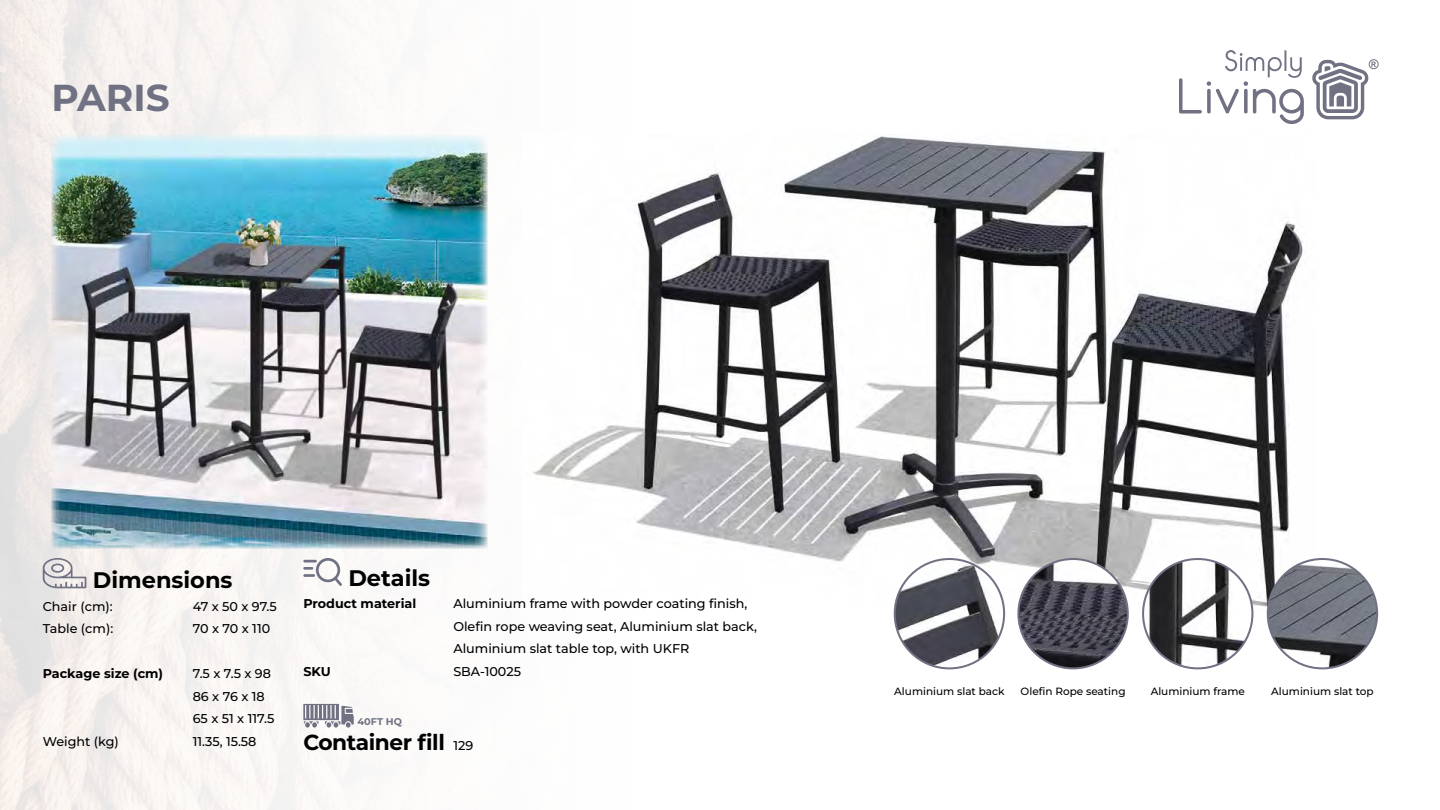
<style>
.page{position:relative;width:1440px;height:810px;background:#fff}
.page>*{position:absolute;margin:0;border:0;box-sizing:border-box;transform-origin:0 0}
.t1{font:700 37.5px "Montserrat";color:#707182}
.t2{font:700 22.5px "Montserrat";color:#000}
.t3{font:700 21.75px "Montserrat";letter-spacing:-.02em;color:#000}
.t4{font:500 12.75px/22.5px "Montserrat";color:#000}
.t5{font:700 12.75px "Montserrat";color:#000}
.t6{font:500 10.5px "Montserrat";color:#000}
.t7{font:700 9.75px "Montserrat";color:#707182}
.s1{font-weight:500;font-size:12.75px}
</style>
<div class="page">
<svg style="left:1179px;top:50px;width:125px;height:74px"></svg>
<svg style="left:1312px;top:59px;width:67px;height:60px"></svg>
<img style="left:526px;top:134px;width:789px;height:473px">
<svg style="left:43px;top:558px;width:43px;height:30px"></svg>
<svg style="left:303px;top:557px;width:39px;height:29px"></svg>
<svg style="left:303px;top:704px;width:51px;height:24px"></svg>
<img style="left:1268px;top:559px;width:109px;height:109px;border-radius:55px">
<div style="left:1267px;top:558px;width:111px;height:111px;border:2px solid #707182;border-radius:50%"></div>
<svg style="left:1135px;top:551px;width:123px;height:119px"></svg>
<img style="left:1018px;top:559px;width:110px;height:109px;border-radius:55px">
<div style="left:1017px;top:558px;width:112px;height:111px;border:2px solid #707182;border-radius:50%"></div>
<img style="left:895px;top:559px;width:109px;height:109px;border-radius:55px">
<div style="left:894px;top:558px;width:111px;height:111px;border:2px solid #707182;border-radius:50%"></div>
<img style="left:51px;top:134px;width:437px;height:414px">
<h1 class="t1" style="left:51px;top:73px;width:120px">PARIS</h1>
<h2 class="t2" style="left:93px;top:565px;width:141px">Dimensions</h2>
<p class="t4" style="left:43px;top:595px;width:71px">Chair (cm):</p>
<p class="t4" style="left:193px;top:595px;width:86px">47 x 50 x 97.5</p>
<p class="t4" style="left:43px;top:617px;width:72px">Table (cm):</p>
<p class="t4" style="left:193px;top:617px;width:79px">70 x 70 x 110</p>
<p class="t5" style="left:43px;top:665px;width:122px">Package size (cm)</p>
<p class="t4" style="left:193px;top:662px;width:83px">7.5 x 7.5 x 98<br>86 x 76 x 18<br>65 x 51 x 117.5</p>
<p class="t4" style="left:43px;top:730px;width:78px">Weight (kg)</p>
<p class="t4" style="left:193px;top:730px;width:65px">11.35, 15.58</p>
<h2 class="t2" style="left:348px;top:563px;width:83px">Details</h2>
<p class="t5" style="left:303px;top:595px;width:114px">Product material</p>
<p class="t4" style="left:453px;top:592px;width:305px">Aluminium frame with powder coating finish,<br>Olefin rope weaving seat, Aluminium slat back,<br>Aluminium slat table top, with UKFR</p>
<p class="t5" style="left:303px;top:663px;width:29px">SKU</p>
<p class="t4" style="left:453px;top:660px;width:69px">SBA-10025</p>
<p class="t7" style="left:357px;top:715px;width:46px">40FT HQ</p>
<h3 class="t3" style="left:303px;top:728px;width:171px">Container fill <span class="s1">129</span></h3>
<p class="t6" style="left:894px;top:685px;width:112px">Aluminium slat back</p>
<p class="t6" style="left:1021px;top:685px;width:106px">Olefin Rope seating</p>
<p class="t6" style="left:1151px;top:685px;width:96px">Aluminium frame</p>
<p class="t6" style="left:1271px;top:685px;width:104px">Aluminium slat top</p>
</div>
